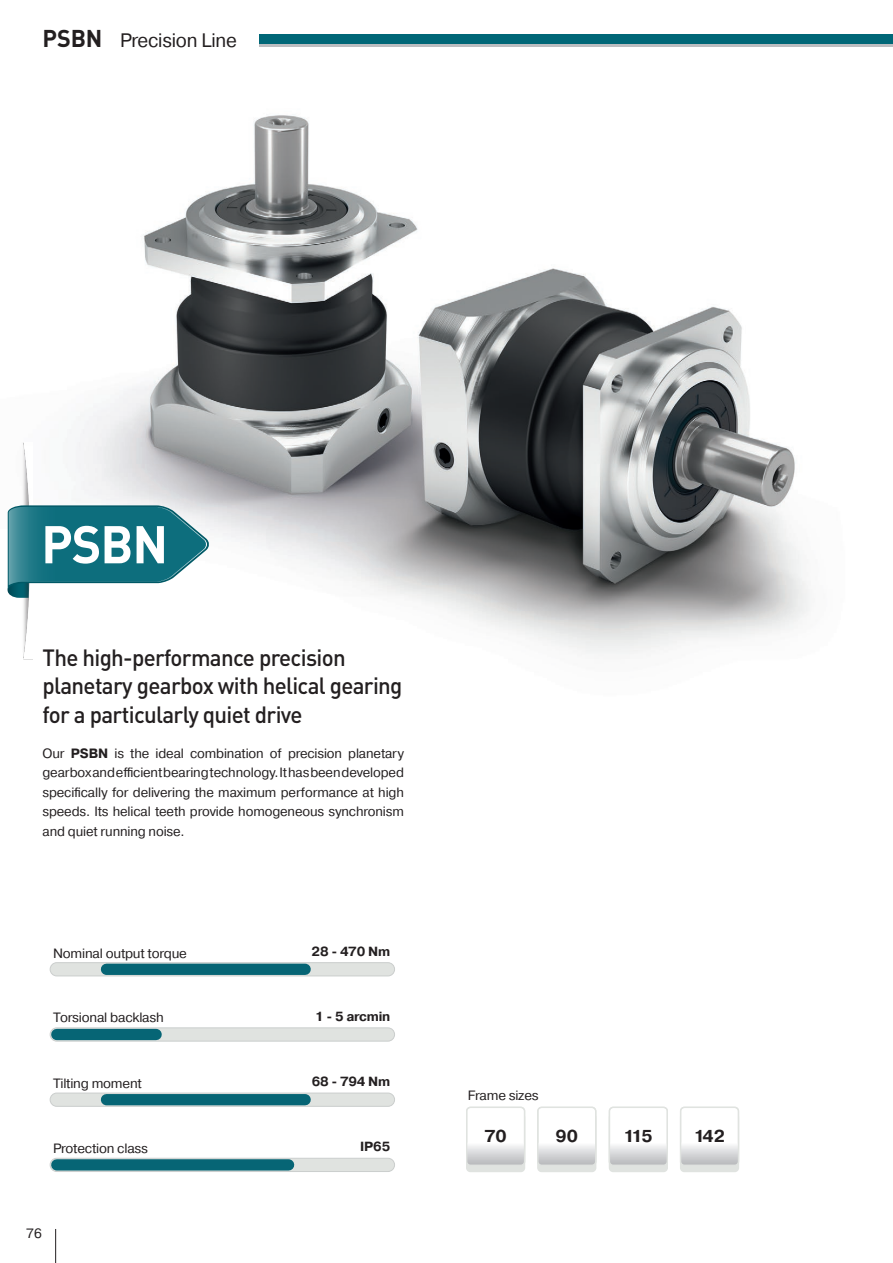
<style>
.page{position:relative;width:893px;height:1263px;background:#fff}
.page>*{position:absolute;margin:0;border:0;box-sizing:border-box;transform-origin:0 0}
._01Headline{font:700 52.2px "DIN Pro";color:#fff;scale:.96 1}
._02Sub_Headline{font:500 23.25px/28.5px "DIN Pro";letter-spacing:-.03em;color:#231f20;scale:.96 1}
.t1{font:19.5px "Pragmatica";letter-spacing:-.01em;color:#231f20}
.t2{font:700 17.25px "Pragmatica";letter-spacing:-.04em;color:#231f20}
.t3{font:13.5px/19.5px "Pragmatica";letter-spacing:-.015em;color:#231f20;text-align:justify}
.t4{font:700 13.2px "Pragmatica";letter-spacing:-.015em;color:#231f20}
.s1{font-family:"DIN Pro";font-weight:700;font-size:24px}
.s2{font-weight:700}
</style>
<div class="page">
<img style="left:76px;top:115px;width:734px;height:539px">
<img style="left:7px;top:511px;width:1px;height:81px">
<img style="left:23px;top:442px;width:10px;height:218px">
<svg style="left:8px;top:505px;width:202px;height:93px"></svg>
<div style="left:50px;top:963px;width:345px;height:13px;background:#e0e3e0;border-radius:7px"></div>
<div style="left:50px;top:962px;width:345px;height:14px;border:1px solid #cbcecd;border-radius:7px"></div>
<div style="left:50px;top:1028px;width:345px;height:13px;background:#e0e3e0;border-radius:7px"></div>
<div style="left:50px;top:1027px;width:345px;height:14px;border:1px solid #cbcecd;border-radius:7px"></div>
<div style="left:50px;top:1093px;width:345px;height:13px;background:#e0e3e0;border-radius:7px"></div>
<div style="left:50px;top:1093px;width:345px;height:14px;border:1px solid #cbcecd;border-radius:7px"></div>
<div style="left:50px;top:1158px;width:345px;height:13px;background:#e0e3e0;border-radius:7px"></div>
<div style="left:50px;top:1158px;width:345px;height:14px;border:1px solid #cbcecd;border-radius:7px"></div>
<div style="left:106px;top:964px;width:199px;height:11px;background:#066575"></div>
<div style="left:57px;top:1029px;width:99px;height:11px;background:#066575"></div>
<div style="left:106px;top:1094px;width:199px;height:11px;background:#066575"></div>
<div style="left:57px;top:1159px;width:232px;height:11px;background:#066575"></div>
<div style="left:467px;top:1114px;width:58px;height:57px;background:#e0e3e0;border-radius:4px"></div>
<div style="left:466px;top:1113px;width:59px;height:59px;border:1px solid #e0e3e0;border-radius:4px"></div>
<div style="left:467px;top:1107px;width:58px;height:58px;background:#fff;border-radius:4px"></div>
<svg style="left:468px;top:1145px;width:57px;height:20px"></svg>
<div style="left:466px;top:1107px;width:59px;height:59px;border:1px solid #e0e3e0;border-radius:4px"></div>
<div style="left:538px;top:1114px;width:58px;height:57px;background:#e0e3e0;border-radius:4px"></div>
<div style="left:537px;top:1113px;width:59px;height:59px;border:1px solid #e0e3e0;border-radius:4px"></div>
<div style="left:538px;top:1107px;width:58px;height:58px;background:#fff;border-radius:4px"></div>
<svg style="left:539px;top:1145px;width:57px;height:20px"></svg>
<div style="left:537px;top:1107px;width:59px;height:59px;border:1px solid #e0e3e0;border-radius:4px"></div>
<div style="left:609px;top:1114px;width:58px;height:57px;background:#e0e3e0;border-radius:4px"></div>
<div style="left:609px;top:1113px;width:59px;height:59px;border:1px solid #e0e3e0;border-radius:4px"></div>
<div style="left:609px;top:1107px;width:58px;height:58px;background:#fff;border-radius:4px"></div>
<svg style="left:609px;top:1145px;width:57px;height:20px"></svg>
<div style="left:609px;top:1107px;width:59px;height:59px;border:1px solid #e0e3e0;border-radius:4px"></div>
<div style="left:681px;top:1114px;width:57px;height:57px;background:#e0e3e0;border-radius:4px"></div>
<div style="left:680px;top:1113px;width:59px;height:59px;border:1px solid #e0e3e0;border-radius:4px"></div>
<div style="left:681px;top:1107px;width:57px;height:58px;background:#fff;border-radius:4px"></div>
<svg style="left:682px;top:1145px;width:55px;height:19px"></svg>
<div style="left:680px;top:1107px;width:59px;height:59px;border:1px solid #e0e3e0;border-radius:4px"></div>
<hr style="left:55px;top:1229px;width:1px;height:34px;background:#231f20">
<div style="left:260px;top:34px;width:633px;height:11px;background:#006777"></div>
<hr style="left:260px;top:45px;width:633px;height:2px;background:#bcbdc0">
<p class="t1" style="left:43px;top:28px;width:196px"><span class="s1">PSBN</span> Precision Line</p>
<p class="_01Headline" style="left:41px;top:504px;width:134px">PSBN</p>
<p class="_02Sub_Headline" style="left:43px;top:642px;width:377px">The high-performance precision planetary gearbox with helical gearing</p>
<p class="_02Sub_Headline" style="left:43px;top:699px;width:272px">for a particularly quiet drive</p>
<p class="t3" style="left:43px;top:744px;width:363px">Our <span class="s2">PSBN</span> is the ideal combination of precision planetary gearbox and efficient bearing technology. It has been developed specifically for delivering the maximum performance at high speeds. Its helical teeth provide homogeneous synchronism and quiet running noise.</p>
<p class="t3" style="left:53px;top:944px;width:135px">Nominal output torque</p>
<p class="t3" style="left:53px;top:1008px;width:112px">Torsional backlash</p>
<p class="t3" style="left:53px;top:1074px;width:90px">Tilting moment</p>
<p class="t3" style="left:53px;top:1139px;width:96px">Protection class</p>
<p class="t3" style="left:26px;top:1224px;width:17px">76</p>
<p class="t4" style="left:312px;top:943px;width:80px">28 - 470 Nm</p>
<p class="t4" style="left:315px;top:1007px;width:77px">1 - 5 arcmin</p>
<p class="t4" style="left:312px;top:1073px;width:80px">68 - 794 Nm</p>
<p class="t4" style="left:360px;top:1138px;width:32px">IP65</p>
<p class="t3" style="left:468px;top:1086px;width:72px">Frame sizes</p>
<p class="t2" style="left:484px;top:1125px;width:24px">70</p>
<p class="t2" style="left:556px;top:1125px;width:24px">90</p>
<p class="t2" style="left:623px;top:1125px;width:31px">115</p>
<p class="t2" style="left:694px;top:1125px;width:33px">142</p>
</div>
